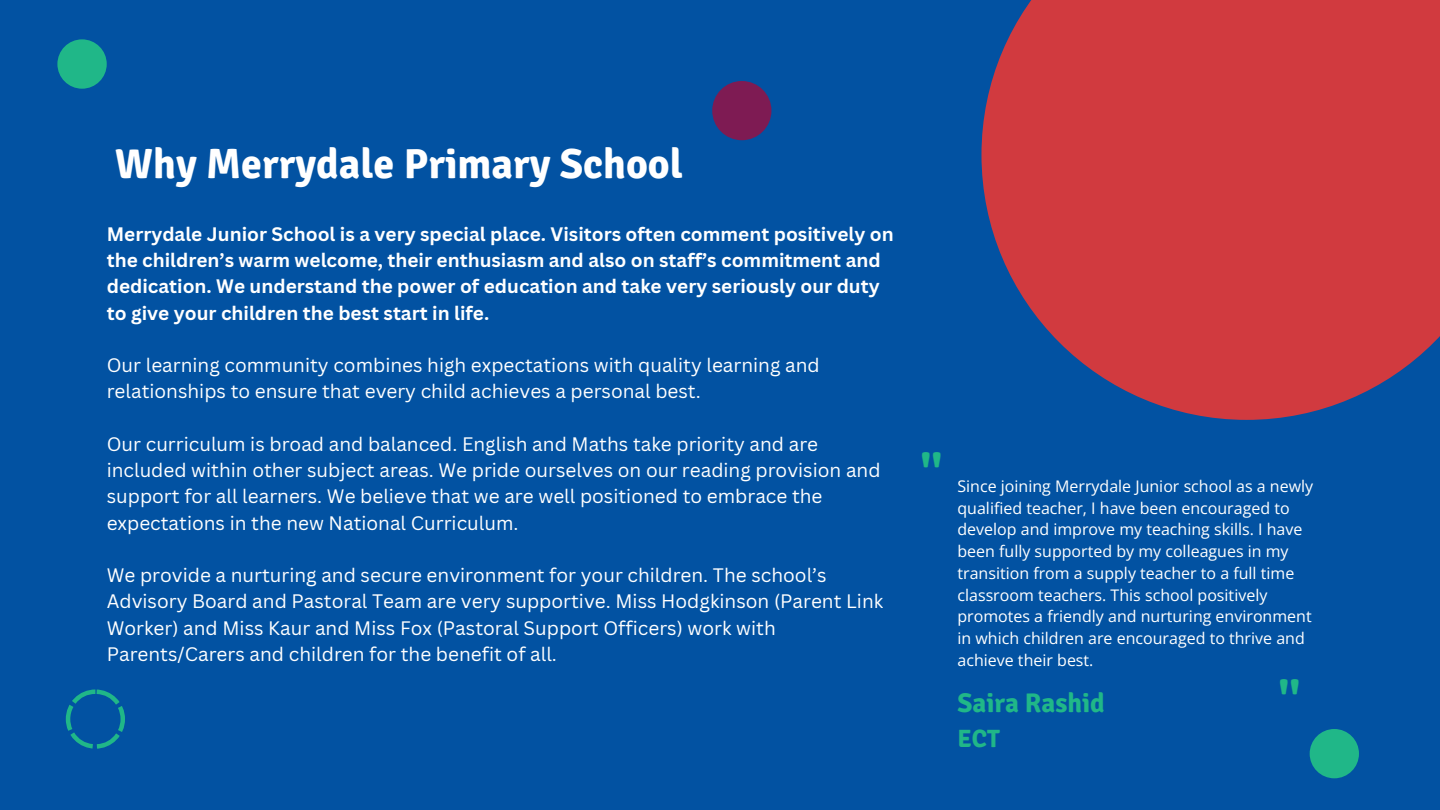
<style>
.page{position:relative;width:1440px;height:810px;background:#0252a2}
.page>*{position:absolute;margin:0;border:0;box-sizing:border-box;transform-origin:0 0}
.t1{font:700 50px "Signika";color:#20b788}
.t2{font:700 42px "Signika";color:#fff}
.t3{font:700 27px "Signika";color:#20b788}
.t4{font:700 25px "Signika";color:#20b788}
.t5{font:19px/26.2px "Canva Sans";color:#fff}
.t6{font:700 19px/26.2px "Canva Sans";color:#fff}
.t7{font:16px/21.8px "Open Sans";color:#fff}
</style>
<div class="page">
<svg style="left:981px;top:0;width:459px;height:420px;background:#b83c4a"></svg>
<svg style="left:66px;top:689px;width:59px;height:60px"></svg>
<div style="left:712px;top:81px;width:59px;height:59px;background:#7e1b53;border-radius:50%"></div>
<div style="left:1310px;top:729px;width:49px;height:49px;background:#20b788;border-radius:50%"></div>
<div style="left:57px;top:39px;width:50px;height:50px;background:#20b788;border-radius:50%"></div>
<p class="t2" style="left:115px;top:139px;width:569px">Why Merrydale Primary School</p>
<h4 class="t6" style="left:107px;top:220px;width:788px">Merrydale Junior School is a very special place. Visitors often comment positively on the children’s warm welcome, their enthusiasm and also on staff’s commitment and dedication. We understand the power of education and take very seriously our duty to give your children the best start in life.</h4>
<h5 class="t5" style="left:107px;top:352px;width:715px">Our learning community combines high expectations with quality learning and relationships to ensure that every child achieves a personal best.</h5>
<h5 class="t5" style="left:107px;top:430px;width:775px">Our curriculum is broad and balanced. English and Maths take priority and are included within other subject areas. We pride ourselves on our reading provision and support for all learners. We believe that we are well positioned to embrace the expectations in the new National Curriculum.</h5>
<h5 class="t5" style="left:107px;top:562px;width:778px">We provide a nurturing and secure environment for your children. The school’s Advisory Board and Pastoral Team are very supportive. Miss Hodgkinson (Parent Link Worker) and Miss Kaur and Miss Fox (Pastoral Support Officers) work with Parents/Carers and children for the benefit of all.</h5>
<h3 class="t1" style="left:920px;top:445px;width:24px">"</h3>
<p class="t7" style="left:957px;top:475px;width:357px">Since joining Merrydale Junior school as a newly qualified teacher, I have been encouraged to develop and improve my teaching skills. I have been fully supported by my colleagues in my transition from a supply teacher to a full time classroom teachers. This school positively promotes a friendly and nurturing environment in which children are encouraged to thrive and achieve their best.</p>
<h2 class="t3" style="left:957px;top:687px;width:149px">Saira Rashid</h2>
<p class="t4" style="left:957px;top:724px;width:44px">ECT</p>
<h1 class="t1" style="left:1278px;top:672px;width:24px">"</h1>
</div>
